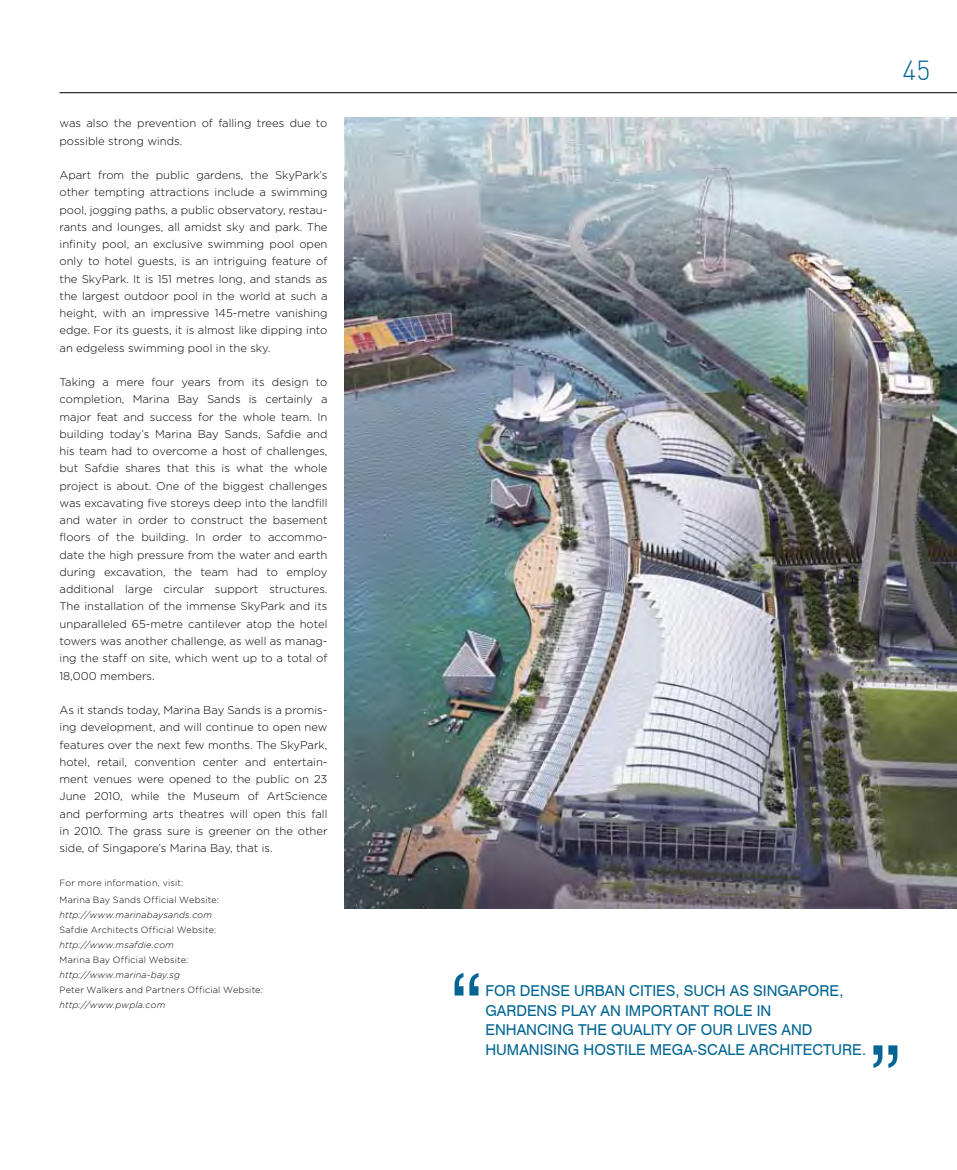
<style>
.page{position:relative;width:957px;height:1170px;background:#fff}
.page>*{position:absolute;margin:0;border:0;box-sizing:border-box;transform-origin:0 0}
.t1{font:300 27px "DIN";color:#006592}
.t2{font:15px "Swiss 721 BT";color:#006592}
.t3{font:300 11.25px/17.2px "Gotham";color:#000;text-align:justify}
.t4{font:300 9px/17.2px "Gotham";letter-spacing:.02em;color:#000}
.t5{font:italic 300 9px "Gotham";letter-spacing:.02em;color:#000}
</style>
<div class="page">
<hr style="left:60px;top:92px;width:897px;height:1px;background:#000">
<img style="left:344px;top:118px;width:613px;height:790px">
<svg style="left:454px;top:973px;width:24px;height:22px"></svg>
<svg style="left:873px;top:1045px;width:24px;height:22px"></svg>
<p class="t3" style="left:60px;top:114px;width:269px">was also the prevention of falling trees due to possible strong winds.</p>
<p class="t3" style="left:60px;top:166px;width:269px">Apart from the public gardens, the SkyPark’s other tempting attractions include a swimming pool, jogging paths, a public observatory, restau&shy;rants and lounges, all amidst sky and park. The infinity pool, an exclusive swimming pool open only to hotel guests, is an intriguing feature of the SkyPark. It is 151 metres long, and stands as the largest outdoor pool in the world at such a height, with an impressive 145-metre vanishing edge. For its guests, it is almost like dipping into an edgeless swimming pool in the sky.</p>
<p class="t3" style="left:60px;top:373px;width:269px">Taking a mere four years from its design to completion, Marina Bay Sands is certainly a major feat and success for the whole team. I n building today’s Marina Bay Sands, Safdie and his team had to overcome a host of challenges, but Safdie shares that this is what the whole project is about. One of the biggest challenges was excavating five storeys deep into the landfill and water in order to construct the basement floors of the building. I n order to accommo&shy;date the high pressure from the water and earth during excavation, the team had to employ additional large circular support structures.<br>The installation of the immense SkyPark and its unparalleled 65-metre cantilever atop the hotel towers was another challenge, as well as manag&shy;ing the staff on site, which went up to a total of 18,000 members.</p>
<p class="t3" style="left:60px;top:701px;width:269px">As it stands today, Marina Bay Sands is a promis&shy;ing development, and will continue to open new features over the next few months. The SkyPark, hotel, retail, convention center and entertain&shy;ment venues were opened to the public on 23<br>June 2010, while the M useum of ArtScience and performing arts theatres will open this fall in 2010. The grass sure is greener on the other side, of Singapore’s Marina Bay, that is.</p>
<p class="t4" style="left:60px;top:873px;width:161px">For more information, visit:<br>M arina Bay Sands Official Website:</p>
<p class="t5" style="left:60px;top:909px;width:154px">http://www.marinabaysands.com</p>
<p class="t4" style="left:60px;top:920px;width:158px">Safdie Architects Official Website:</p>
<p class="t5" style="left:60px;top:939px;width:116px">http://www.msafdie.com</p>
<p class="t4" style="left:60px;top:950px;width:130px">M arina Bay Official Website:</p>
<p class="t5" style="left:60px;top:969px;width:122px">http://www.marina-bay.sg</p>
<p class="t4" style="left:60px;top:980px;width:205px">Peter Walkers and Partners Official Website:</p>
<p class="t5" style="left:60px;top:999px;width:107px">http://www.pwpla.com</p>
<h1 class="t1" style="left:902px;top:53px;width:29px">45</h1>
<h2 class="t2" style="left:485px;top:981px;width:56px">FOR DENSE</h2>
<h2 class="t2" style="left:574px;top:981px;width:64px">URBAN CITIES</h2>
<h2 class="t2" style="left:675px;top:981px;width:169px">, SUCH AS SINGAPORE,</h2>
<h2 class="t2" style="left:485px;top:1001px;width:53px">GARDENS</h2>
<h2 class="t2" style="left:561px;top:1001px;width:203px">PLAY AN I MPORTANT ROLE IN</h2>
<h2 class="t2" style="left:485px;top:1020px;width:51px">EN HANCIN</h2>
<h2 class="t2" style="left:562px;top:1020px;width:89px">G THE QUALITY</h2>
<h2 class="t2" style="left:676px;top:1020px;width:70px">OF OUR LIVES</h2>
<h2 class="t2" style="left:781px;top:1020px;width:32px">AND</h2>
<h2 class="t2" style="left:485px;top:1040px;width:52px">HUMANISIN</h2>
<h2 class="t2" style="left:568px;top:1040px;width:47px">G HOSTILE</h2>
<h2 class="t2" style="left:650px;top:1040px;width:150px">MEGA-SCALE ARC HITECT</h2>
<h2 class="t2" style="left:831px;top:1040px;width:36px">URE.</h2>
</div>
